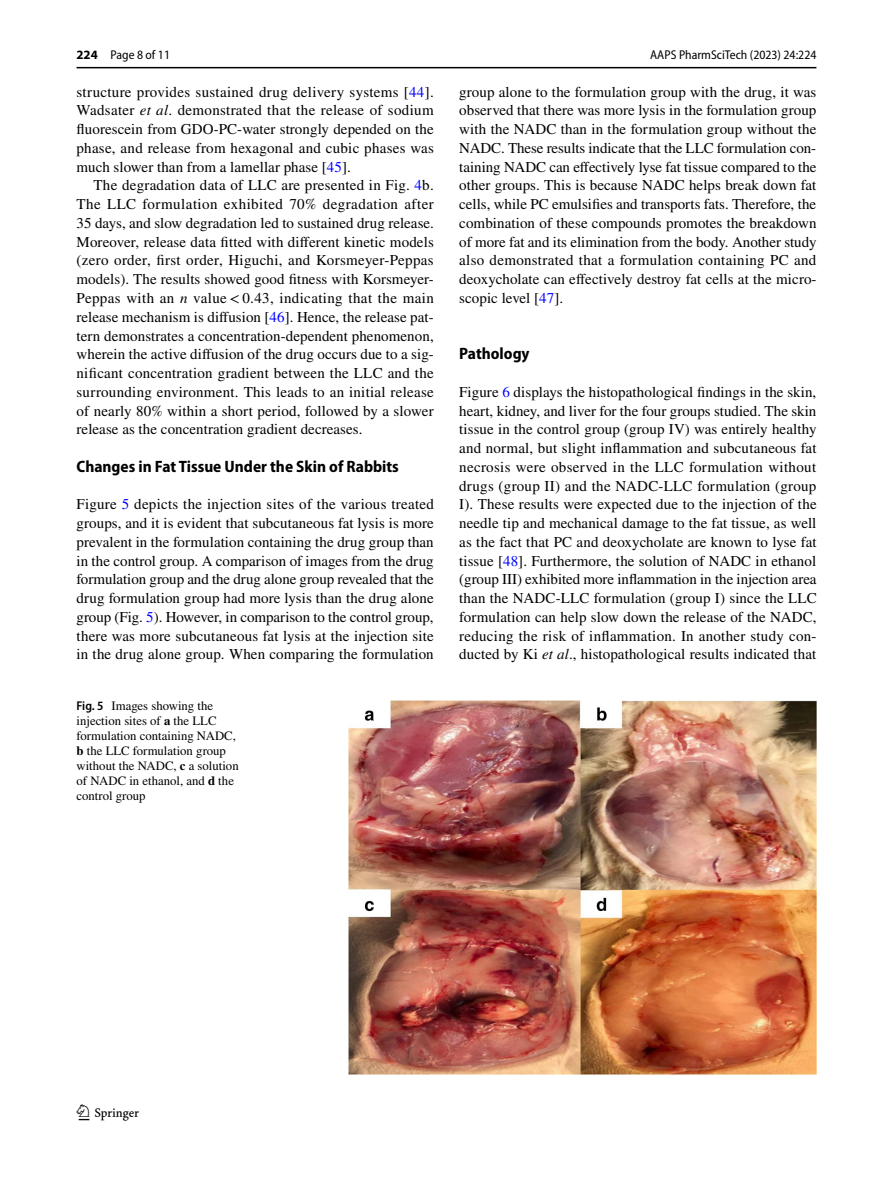
<style>
.page{position:relative;width:893px;height:1187px;background:#fff}
.page>*{position:absolute;margin:0;border:0;box-sizing:border-box;transform-origin:0 0}
.t1{font:22.5px "Springnew Regular 2";color:#000}
.t2{font:700 semi-condensed 16.5px "Myriad Pro";color:#000}
.t3{font:15px/18.8px "STIX";letter-spacing:.005em;color:#000;text-align:justify}
.t4{font:12.75px/15px "STIX";color:#000}
.t5{font:semi-condensed 12.75px "Myriad Pro";color:#000}
.s1{font-weight:700;font-stretch:normal}
.s2{color:#00f}
.s3{font-style:italic}
.s4{font-family:"Myriad Pro";font-weight:600;font-stretch:semi-condensed}
.s5{font-weight:700}
</style>
<div class="page">
<hr style="left:77px;top:67px;width:739px;height:1px;background:#000">
<img style="left:349px;top:700px;width:467px;height:373px">
<p class="t5" style="left:77px;top:48px;width:95px"><span class="s1">224</span> Page 8 of 11</p>
<p class="t3" style="left:77px;top:83px;width:359px">structure provides sustained drug delivery systems [<span class="s2">44</span>].<br>Wadsater <span class="s3">et al</span>. demonstrated that the release of sodium fluorescein from GDO-PC-water strongly depended on the phase, and release from hexagonal and cubic phases was much slower than from a lamellar phase [<span class="s2">45</span>].</p>
<p class="t3" style="left:77px;top:177px;width:359px;text-indent:17px">The degradation data of LLC are presented in Fig. <span class="s2">4</span>b.<br>The LLC formulation exhibited 70% degradation after 35 days, and slow degradation led to sustained drug release.<br>Moreover, release data fitted with different kinetic models (zero order, first order, Higuchi, and Korsmeyer-Peppas models). The results showed good fitness with Korsmeyer-Peppas with an <span class="s3">n</span> value &lt; 0.43, indicating that the main release mechanism is diffusion [<span class="s2">46</span>]. Hence, the release pat&shy;tern demonstrates a concentration-dependent phenomenon, wherein the active diffusion of the drug occurs due to a sig&shy;nificant concentration gradient between the LLC and the surrounding environment. This leads to an initial release of nearly 80% within a short period, followed by a slower release as the concentration gradient decreases.</p>
<p class="t2" style="left:77px;top:457px;width:324px">Changes in Fat Tissue Under the Skin of Rabbits</p>
<p class="t3" style="left:77px;top:496px;width:359px">Figure <span class="s2">5</span> depicts the injection sites of the various treated groups, and it is evident that subcutaneous fat lysis is more prevalent in the formulation containing the drug group than in the control group. A comparison of images from the drug formulation group and the drug alone group revealed that the drug formulation group had more lysis than the drug alone group (Fig. <span class="s2">5</span>). However, in comparison to the control group, there was more subcutaneous fat lysis at the injection site in the drug alone group. When comparing the formulation</p>
<p class="t4" style="left:77px;top:698px;width:164px"><span class="s4">Fig. 5</span> Images showing the injection sites of <span class="s5">a</span> the LLC formulation containing NADC, <span class="s5">b</span> the LLC formulation group without the NADC, <span class="s5">c</span> a solution of NADC in ethanol, and <span class="s5">d</span> the control group</p>
<p class="t5" style="left:650px;top:48px;width:168px">AAPS PharmSciTech (2023) 24:224</p>
<p class="t3" style="left:459px;top:83px;width:359px">group alone to the formulation group with the drug, it was observed that there was more lysis in the formulation group with the NADC than in the formulation group without the NADC. These results indicate that the LLC formulation con&shy;taining NADC can effectively lyse fat tissue compared to the other groups. This is because NADC helps break down fat cells, while PC emulsifies and transports fats. Therefore, the combination of these compounds promotes the breakdown of more fat and its elimination from the body. Another study also demonstrated that a formulation containing PC and deoxycholate can effectively destroy fat cells at the micro&shy;scopic level [<span class="s2">47</span>].</p>
<p class="t2" style="left:459px;top:344px;width:72px">Pathology</p>
<p class="t3" style="left:459px;top:383px;width:359px">Figure <span class="s2">6</span> displays the histopathological findings in the skin, heart, kidney, and liver for the four groups studied. The skin tissue in the control group (group IV) was entirely healthy and normal, but slight inflammation and subcutaneous fat necrosis were observed in the LLC formulation without drugs (group II) and the NADC-LLC formulation (group I). These results were expected due to the injection of the needle tip and mechanical damage to the fat tissue, as well as the fact that PC and deoxycholate are known to lyse fat tissue [<span class="s2">48</span>]. Furthermore, the solution of NADC in ethanol (group III) exhibited more inflammation in the injection area than the NADC-LLC formulation (group I) since the LLC formulation can help slow down the release of the NADC, reducing the risk of inflammation. In another study con&shy;ducted by Ki <span class="s3">et al</span>., histopathological results indicated that</p>
<h1 class="t1" style="left:79px;top:1104px;width:62px">1 3</h1>
</div>
